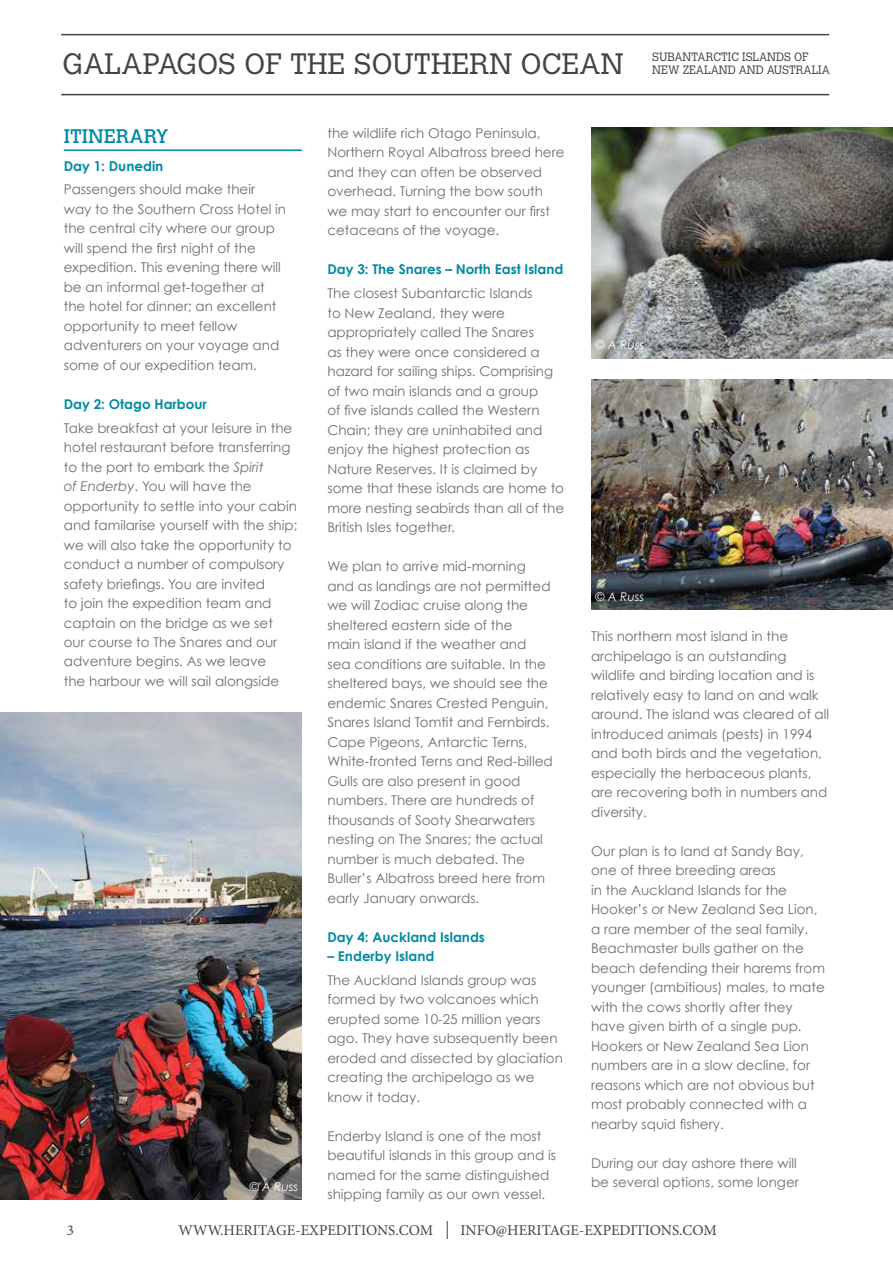
<style>
.page{position:relative;width:893px;height:1263px;background:#fff}
.page>*{position:absolute;margin:0;border:0;box-sizing:border-box;transform-origin:0 0}
.t1{font:300 29.25px "Calvert";letter-spacing:.005em;color:#43424a}
.t2{font:19.5px "Calvert";color:#008aa4}
.t3{font:15px "Minion Pro";color:#43424a}
.t4{font:13.5px/19.5px "Century Gothic";color:#6d6e71}
.t5{font:700 13.5px "Century Gothic";color:#008aa4}
.t6{font:300 12px/13.5px "Calvert";color:#43424a;scale:.95 1}
.t7{font:italic 12px "Century Gothic";color:#fff}
.s1{font-style:italic}
</style>
<div class="page">
<hr style="left:61px;top:94px;width:768px;height:1px;background:#43424a">
<hr style="left:61px;top:34px;width:768px;height:1px;background:#43424a">
<svg style="left:447px;top:1221px;width:1px;height:18px"></svg>
<img style="left:591px;top:128px;width:302px;height:230px">
<img style="left:591px;top:379px;width:302px;height:230px">
<img style="left:0;top:712px;width:302px;height:487px">
<hr style="left:64px;top:149px;width:238px;height:2px;background:#008aa4">
<h1 class="t1" style="left:63px;top:47px;width:563px">GALAPAGOS OF THE SOUTHERN OCEAN</h1>
<p class="t6" style="left:652px;top:50px;width:188px">SUBANTARCTIC ISLANDS OF<br>NEW ZEALAND AND AUSTRALIA</p>
<h2 class="t2" style="left:64px;top:124px;width:106px">ITINERARY</h2>
<p class="t5" style="left:64px;top:157px;width:101px">Day 1: Dunedin</p>
<p class="t4" style="left:64px;top:179px;width:224px">Passengers should make their way to the Southern Cross Hotel in the central city where our group will spend the first night of the expedition. This evening there will be an informal get-together at the hotel for dinner; an excellent opportunity to meet fellow adventurers on your voyage and some of our expedition team.</p>
<p class="t5" style="left:64px;top:395px;width:145px">Day 2: Otago Harbour</p>
<p class="t4" style="left:64px;top:418px;width:235px">Take breakfast at your leisure in the hotel restaurant before transferring to the port to embark the <span class="s1">Spirit<br>of Enderby</span>. You will have the opportunity to settle into your cabin and familarise yourself with the ship; we will also take the opportunity to conduct a number of compulsory safety briefings. You are invited<br>to join the expedition team and captain on the bridge as we set<br>our course to The Snares and our adventure begins. As we leave<br>the harbour we will sail alongside</p>
<p class="t7" style="left:250px;top:1179px;width:50px">© A Russ</p>
<p class="t4" style="left:327px;top:123px;width:239px">the wildlife rich Otago Peninsula,<br>Northern Royal Albatross breed here and they can often be observed overhead. Turning the bow south we may start to encounter our first cetaceans of the voyage.</p>
<p class="t5" style="left:327px;top:261px;width:237px">Day 3: The Snares – North East Island</p>
<p class="t4" style="left:327px;top:283px;width:238px">The closest Subantarctic Islands<br>to New Zealand, they were appropriately called The Snares<br>as they were once considered a hazard for sailing ships. Comprising of two main islands and a group<br>of five islands called the Western<br>Chain; they are uninhabited and enjoy the highest protection as<br>Nature Reserves. It is claimed by some that these islands are home to more nesting seabirds than all of the<br>British Isles together.</p>
<p class="t4" style="left:327px;top:556px;width:227px">We plan to arrive mid-morning and as landings are not permitted we will Zodiac cruise along the sheltered eastern side of the<br>main island if the weather and sea conditions are suitable. In the sheltered bays, we should see the endemic Snares Crested Penguin,<br>Snares Island Tomtit and Fernbirds.<br>Cape Pigeons, Antarctic Terns,<br>White-fronted Terns and Red-billed<br>Gulls are also present in good numbers. There are hundreds of thousands of Sooty Shearwaters nesting on The Snares; the actual number is much debated. The<br>Buller’s Albatross breed here from early January onwards.</p>
<p class="t5" style="left:327px;top:928px;width:159px">Day 4: Auckland Islands</p>
<p class="t5" style="left:327px;top:948px;width:108px">– Enderby Island</p>
<p class="t4" style="left:327px;top:970px;width:237px">The Auckland Islands group was formed by two volcanoes which erupted some 10-25 million years ago. They have subsequently been eroded and dissected by glaciation creating the archipelago as we know it today.</p>
<p class="t4" style="left:327px;top:1126px;width:230px">Enderby Island is one of the most beautiful islands in this group and is named for the same distinguished shipping family as our own vessel.</p>
<p class="t7" style="left:596px;top:338px;width:50px">© A Russ</p>
<p class="t7" style="left:596px;top:590px;width:50px">© A Russ</p>
<p class="t4" style="left:591px;top:626px;width:240px">This northern most island in the archipelago is an outstanding wildlife and birding location and is relatively easy to land on and walk around. The island was cleared of all introduced animals (pests) in 1994 and both birds and the vegetation, especially the herbaceous plants, are recovering both in numbers and diversity.</p>
<p class="t4" style="left:591px;top:841px;width:235px">Our plan is to land at Sandy Bay, one of three breeding areas<br>in the Auckland Islands for the<br>Hooker’s or New Zealand Sea Lion, a rare member of the seal family.<br>Beachmaster bulls gather on the beach defending their harems from younger (ambitious) males, to mate with the cows shortly after they have given birth of a single pup.<br>Hookers or New Zealand Sea Lion numbers are in a slow decline, for reasons which are not obvious but most probably connected with a nearby squid fishery.</p>
<p class="t4" style="left:591px;top:1153px;width:209px">During our day ashore there will be several options, some longer</p>
<p class="t3" style="left:67px;top:1220px;width:9px">3</p>
<p class="t3" style="left:179px;top:1220px;width:256px">WWW.HERITAGE-EXPEDITIONS.COM</p>
<p class="t3" style="left:460px;top:1220px;width:258px">INFO@HERITAGE-EXPEDITIONS.COM</p>
</div>
